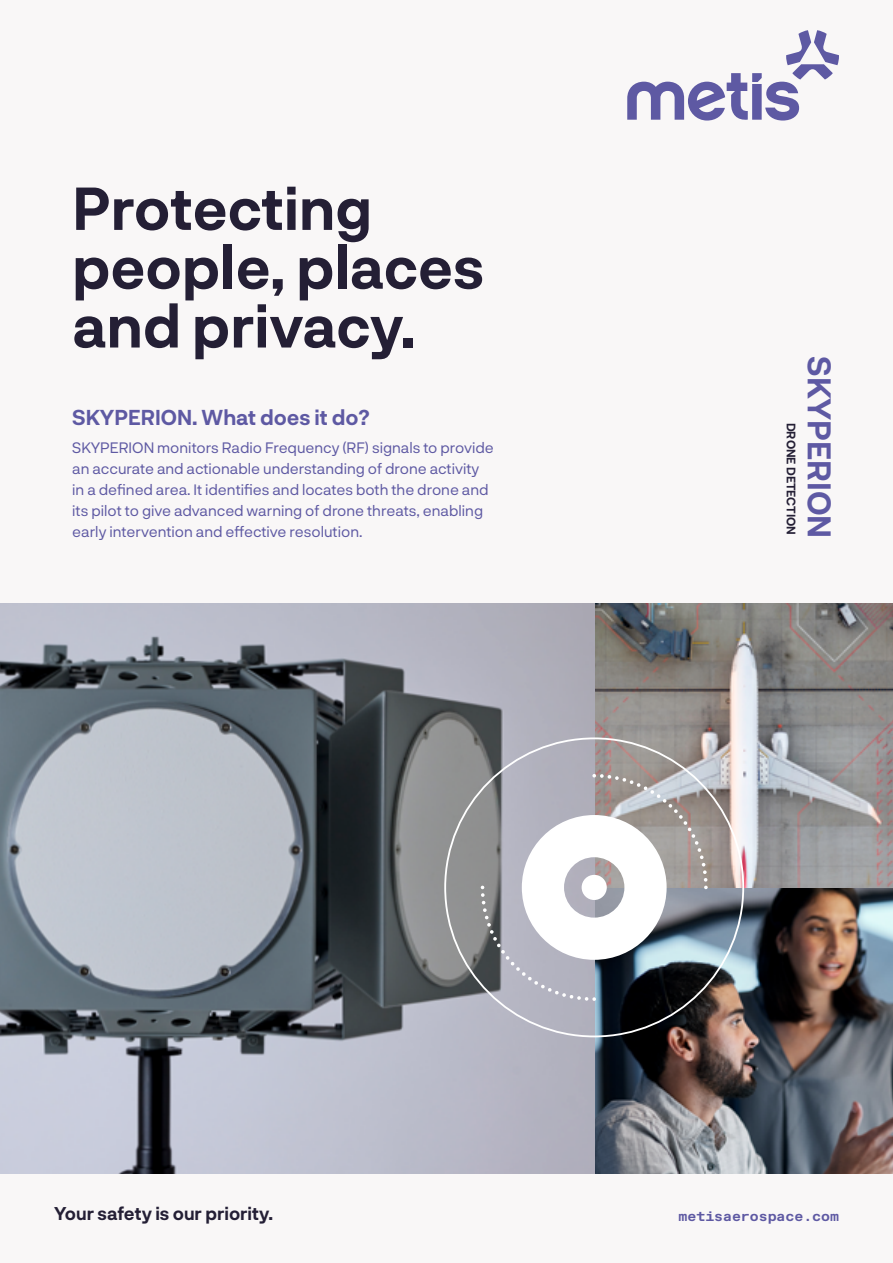
<style>
.page{position:relative;width:893px;height:1263px;background:#f9f7f7}
.page>*{position:absolute;margin:0;border:0;box-sizing:border-box;transform-origin:0 0}
.t1{font:700 58.8px/58.8px "Neurial Grotesk";color:#241f35}
.t2{font:700 31.8px "Neurial Grotesk";color:#5e59a3}
.t3{font:700 21px "Neurial Grotesk";color:#5e59a3}
.t4{font:700 18px "Neurial Grotesk";color:#241f35}
.t5{font:15px/21px "Neurial Grotesk";color:#5e59a3}
.t6{font:700 13.5px "FK Grotesk Mono Trial";color:#5e59a3}
.t7{font:700 12px "Neurial Grotesk";color:#241f35}
</style>
<div class="page">
<img style="left:0;top:604px;width:893px;height:570px">
<img style="left:595px;top:889px;width:298px;height:285px">
<svg style="left:479px;top:772px;width:231px;height:231px"></svg>
<svg style="left:627px;top:30px;width:212px;height:91px"></svg>
<h1 class="t1" style="left:72px;top:176px;width:413px">Protecting people, places and privacy.</h1>
<h3 class="t3" style="left:72px;top:402px;width:299px">SKYPERION. What does it do?</h3>
<p class="t5" style="left:72px;top:436px;width:423px">SKYPERION monitors Radio Frequency (RF) signals to provide an accurate and actionable understanding of drone activity in a defined area. It identifies and locates both the drone and its pilot to give advanced warning of drone threats, enabling early intervention and effective resolution.</p>
<p class="t7" style="left:800px;top:423px;width:114px;rotate:90deg">DRONE DETECTION</p>
<h2 class="t2" style="left:842px;top:356px;width:184px;rotate:90deg">SKYPERION</h2>
<p class="t4" style="left:54px;top:1200px;width:221px">Your safety is our priority.</p>
<p class="t6" style="left:679px;top:1210px;width:162px">metisaerospace.com</p>
</div>
